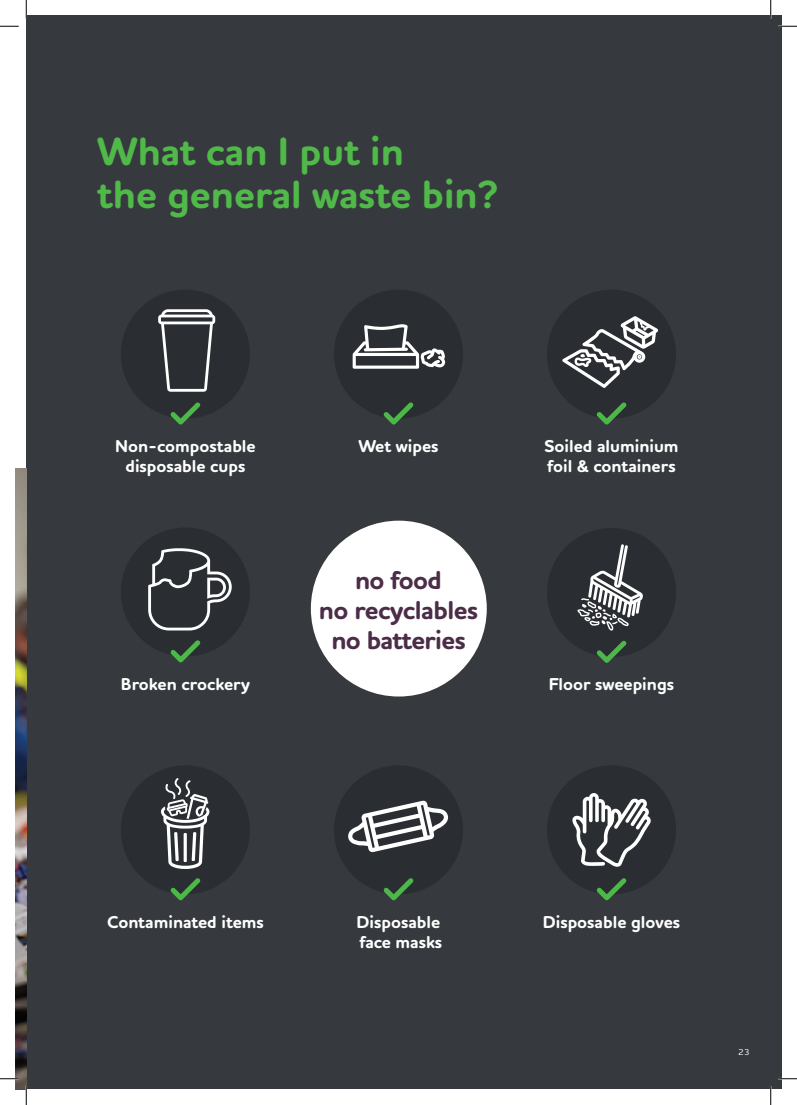
<style>
.page{position:relative;width:797px;height:1105px;background:#fff}
.page>*{position:absolute;margin:0;border:0;box-sizing:border-box;transform-origin:0 0}
.t1{font:700 40px/42.5px "Houschka Rounded";color:#50b949}
.t2{font:700 26.25px/30px "Houschka Rounded";letter-spacing:-.02em;color:#4c2d48;text-align:center}
.t3{font:700 17.5px/20px "Houschka Rounded";color:#fff;text-align:center}
.t4{font:500 8.75px "Houschka Rounded";color:#fff;scale:1.11 1}
</style>
<div class="page">
<div style="left:26px;top:16px;width:755px;height:1073px;background:#363a3e"></div>
<img style="left:16px;top:469px;width:10px;height:620px">
<div style="left:121px;top:290px;width:129px;height:129px;background:#2a2e32;border-radius:50%"></div>
<svg style="left:158px;top:309px;width:57px;height:83px"></svg>
<svg style="left:170px;top:402px;width:30px;height:22px"></svg>
<div style="left:334px;top:290px;width:129px;height:129px;background:#2a2e32;border-radius:50%"></div>
<svg style="left:352px;top:324px;width:93px;height:45px"></svg>
<svg style="left:383px;top:402px;width:30px;height:22px"></svg>
<div style="left:547px;top:290px;width:129px;height:129px;background:#2a2e32;border-radius:50%"></div>
<svg style="left:562px;top:316px;width:96px;height:72px"></svg>
<svg style="left:596px;top:402px;width:30px;height:22px"></svg>
<div style="left:547px;top:528px;width:129px;height:129px;background:#2a2e32;border-radius:50%"></div>
<svg style="left:577px;top:544px;width:66px;height:87px"></svg>
<svg style="left:596px;top:640px;width:30px;height:23px"></svg>
<div style="left:121px;top:765px;width:129px;height:129px;background:#2a2e32;border-radius:50%"></div>
<svg style="left:161px;top:778px;width:49px;height:91px"></svg>
<svg style="left:170px;top:878px;width:30px;height:22px"></svg>
<div style="left:121px;top:527px;width:129px;height:129px;background:#2a2e32;border-radius:50%"></div>
<svg style="left:148px;top:548px;width:84px;height:82px"></svg>
<svg style="left:170px;top:640px;width:30px;height:22px"></svg>
<div style="left:311px;top:521px;width:176px;height:175px;background:#fff;border-radius:50%"></div>
<div style="left:334px;top:765px;width:129px;height:129px;background:#2a2e32;border-radius:50%"></div>
<svg style="left:348px;top:800px;width:101px;height:52px"></svg>
<svg style="left:383px;top:878px;width:30px;height:22px"></svg>
<div style="left:547px;top:765px;width:129px;height:129px;background:#2a2e32;border-radius:50%"></div>
<svg style="left:572px;top:793px;width:79px;height:74px"></svg>
<svg style="left:596px;top:878px;width:30px;height:22px"></svg>
<svg style="left:0;top:25px;width:19px;height:2px"></svg>
<svg style="left:778px;top:25px;width:19px;height:2px"></svg>
<svg style="left:0;top:1078px;width:19px;height:1px"></svg>
<svg style="left:778px;top:1078px;width:19px;height:1px"></svg>
<svg style="left:25px;top:0;width:2px;height:19px"></svg>
<svg style="left:25px;top:1086px;width:2px;height:19px"></svg>
<svg style="left:770px;top:0;width:1px;height:19px"></svg>
<svg style="left:770px;top:1086px;width:1px;height:19px"></svg>
<p class="t1" style="left:97px;top:131px;width:403px">What can I put in<br>the general waste bin?</p>
<p class="t3" style="left:115px;top:436px;width:142px">Non-compostable disposable cups</p>
<p class="t3" style="left:358px;top:436px;width:81px">Wet wipes</p>
<p class="t3" style="left:544px;top:436px;width:136px">Soiled aluminium</p>
<p class="t3" style="left:547px;top:456px;width:130px">foil &amp; containers</p>
<p class="t3" style="left:121px;top:674px;width:131px">Broken crockery</p>
<p class="t2" style="left:355px;top:565px;width:88px">no food</p>
<p class="t2" style="left:319px;top:595px;width:160px">no recyclables no batteries</p>
<p class="t3" style="left:549px;top:674px;width:127px">Floor sweepings</p>
<p class="t3" style="left:107px;top:912px;width:158px">Contaminated items</p>
<p class="t3" style="left:356px;top:912px;width:87px;text-align:left">Disposable face masks</p>
<p class="t3" style="left:543px;top:912px;width:139px">Disposable gloves</p>
<p class="t4" style="left:738px;top:1047px;width:12px">23</p>
</div>
